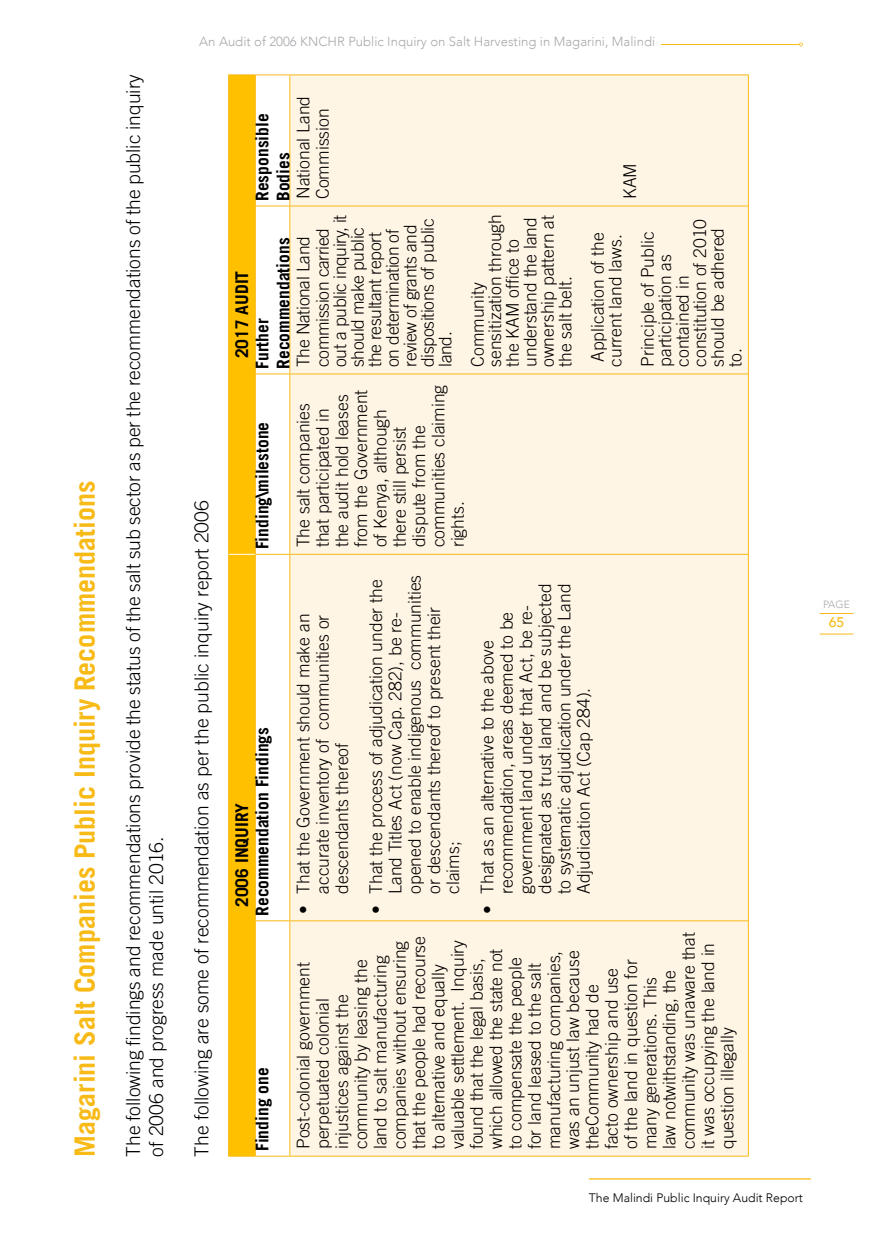
<style>
.page{position:relative;width:874px;height:1241px;background:#fff}
.page>*{position:absolute;margin:0;border:0;box-sizing:border-box;transform-origin:0 0}
.t1{font:700 28px "Trade Gothic LT Std";color:#f8ba17}
.t2{font:300 19.25px/22.8px "Trade Gothic LT Std";color:#000}
.t3{font:300 17.5px/19.2px "Trade Gothic LT Std";color:#000}
.t4{font:300 17.5px/17.5px "Trade Gothic LT Std";letter-spacing:-.02em;color:#000}
.t5{font:700 17.5px/21px "Trade Gothic LT Std";color:#000}
.t6{font:500 14px "Avenir";color:#f8ba17}
.t7{font:300 13.12px "Avenir";color:#a7a9ac}
.t8{font:300 12.25px "Avenir";color:#000}
.t9{font:300 10.5px "Avenir";color:#a7a9ac}
</style>
<div class="page">
<hr style="left:661px;top:44px;width:138px;height:1px;background:#f8ba17">
<div style="left:290px;top:75px;width:457px;height:1080px;background:#fff5e4"></div>
<hr style="left:255px;top:920px;width:1px;height:236px;background:#f8ba17">
<hr style="left:255px;top:1155px;width:34px;height:1px;background:#f8ba17">
<hr style="left:255px;top:554px;width:1px;height:366px;background:#f8ba17">
<hr style="left:255px;top:920px;width:34px;height:1px;background:#f8ba17">
<hr style="left:255px;top:374px;width:1px;height:180px;background:#f8ba17">
<hr style="left:255px;top:553px;width:34px;height:1px;background:#f8ba17">
<hr style="left:255px;top:206px;width:1px;height:168px;background:#f8ba17">
<hr style="left:255px;top:373px;width:34px;height:1px;background:#f8ba17">
<hr style="left:255px;top:74px;width:1px;height:132px;background:#f8ba17">
<hr style="left:255px;top:205px;width:34px;height:1px;background:#f8ba17">
<hr style="left:255px;top:74px;width:34px;height:1px;background:#f8ba17">
<hr style="left:289px;top:920px;width:1px;height:236px;background:#f8ba17">
<hr style="left:290px;top:1155px;width:457px;height:1px;background:#f8ba17">
<hr style="left:289px;top:554px;width:1px;height:366px;background:#f8ba17">
<hr style="left:290px;top:920px;width:457px;height:1px;background:#f8ba17">
<hr style="left:289px;top:374px;width:1px;height:180px;background:#f8ba17">
<hr style="left:290px;top:553px;width:457px;height:1px;background:#f8ba17">
<hr style="left:289px;top:206px;width:1px;height:168px;background:#f8ba17">
<hr style="left:290px;top:373px;width:457px;height:1px;background:#f8ba17">
<hr style="left:289px;top:74px;width:1px;height:132px;background:#f8ba17">
<hr style="left:290px;top:205px;width:457px;height:1px;background:#f8ba17">
<hr style="left:290px;top:74px;width:457px;height:1px;background:#f8ba17">
<div style="left:228px;top:74px;width:27px;height:1082px;background:#ffc000"></div>
<hr style="left:747px;top:920px;width:1px;height:236px;background:#f8ba17">
<hr style="left:747px;top:554px;width:1px;height:366px;background:#f8ba17">
<hr style="left:747px;top:374px;width:1px;height:180px;background:#f8ba17">
<hr style="left:747px;top:206px;width:1px;height:168px;background:#f8ba17">
<hr style="left:747px;top:74px;width:1px;height:132px;background:#f8ba17">
<hr style="left:819px;top:633px;width:33px;height:1px;background:#f8ba17">
<hr style="left:819px;top:613px;width:33px;height:1px;background:#f8ba17">
<hr style="left:588px;top:1177px;width:222px;height:2px;background:#f8ba17">
<h1 class="t1" style="left:67px;top:1156px;width:677px;rotate:-90deg">Magarini Salt Companies Public Inquiry Recommendations</h1>
<p class="t2" style="left:122px;top:1156px;width:1083px;rotate:-90deg">The following findings and recommendations provide the status of the salt sub sector as per the recommendations of the public inquiry of 2006 and progress made until 2016.</p>
<p class="t7" style="left:199px;top:34px;width:457px">An Audit of 2006 KNCHR Public Inquiry on Salt Harvesting in Magarini, Malindi</p>
<p class="t2" style="left:190px;top:1156px;width:657px;rotate:-90deg">The following are some of recommendation as per the public inquiry report 2006</p>
<p class="t3" style="left:293px;top:199px;width:105px;rotate:-90deg">National Land<br>Commission</p>
<p class="t5" style="left:251px;top:201px;width:89px;rotate:-90deg">Responsible<br>Bodies</p>
<p class="t4" style="left:331px;top:367px;width:154px;rotate:-90deg">out a public inquiry, it should make public the resultant report on determination of review of grants and dispositions of public land.</p>
<p class="t3" style="left:468px;top:367px;width:154px;line-height:17.5px;rotate:-90deg">Community sensitization through the KAM office to understand the land ownership pattern at the salt belt.</p>
<p class="t4" style="left:293px;top:367px;width:140px;line-height:19.2px;rotate:-90deg">The National Land commission carried</p>
<p class="t5" style="left:251px;top:369px;width:133px;rotate:-90deg">Further<br>Recommendations</p>
<p class="t5" style="left:231px;top:358px;width:89px;rotate:-90deg">2017 AUDIT</p>
<p class="t5" style="left:251px;top:549px;width:129px;rotate:-90deg">Finding\milestone</p>
<p class="t3" style="left:293px;top:547px;width:164px;rotate:-90deg">The salt companies that participated in the audit hold leases from the Government of Kenya, although there still persist dispute from the communities claiming rights.</p>
<p class="t3" style="left:620px;top:199px;width:37px;rotate:-90deg">KAM</p>
<p class="t3" style="left:588px;top:367px;width:136px;line-height:17.5px;rotate:-90deg">Application of the current land laws.</p>
<p class="t3" style="left:638px;top:367px;width:149px;line-height:17.5px;rotate:-90deg">Principle of Public participation as contained in constitution of 2010 should be adhered to.</p>
<p class="t5" style="left:251px;top:915px;width:190px;rotate:-90deg">Recommendation Findings</p>
<p class="t5" style="left:231px;top:907px;width:105px;rotate:-90deg">2006 INQUIRY</p>
<p class="t5" style="left:251px;top:1150px;width:85px;rotate:-90deg">Finding one</p>
<p class="t3" style="left:293px;top:893px;width:282px;text-align:justify;text-indent:-20px;rotate:-90deg">• That the Government should make an accurate inventory of communities or descendants thereof</p>
<p class="t3" style="left:366px;top:893px;width:320px;text-indent:-20px;rotate:-90deg">• That the process of adjudication under the Land Titles Act (now Cap. 282), be re&shy;opened to enable indigenous communities or descendants thereof to present their claims;</p>
<p class="t3" style="left:477px;top:893px;width:312px;text-indent:-20px;rotate:-90deg">• That as an alternative to the above recommendation, areas deemed to be government land under that Act, be re&shy;designated as trust land and be subjected to systematic adjudication under the Land Adjudication Act (Cap 284).</p>
<p class="t3" style="left:293px;top:1148px;width:218px;rotate:-90deg">Post-colonial government perpetuated colonial injustices against the community by leasing the land to salt manufacturing companies without ensuring that the people had recourse to alternative and equally valuable settlement. Inquiry found that the legal basis, which allowed the state not to compensate the people<br>for land leased to the salt manufacturing companies, was an unjust law because theCommunity had de<br>facto ownership and use<br>of the land in question for many generations. This<br>law notwithstanding, the community was unaware that it was occupying the land in question illegally</p>
<p class="t8" style="left:588px;top:1189px;width:215px">The Malindi Public Inquiry Audit Report</p>
<p class="t9" style="left:822px;top:597px;width:28px">PAGE</p>
<p class="t6" style="left:828px;top:610px;width:17px">65</p>
</div>
